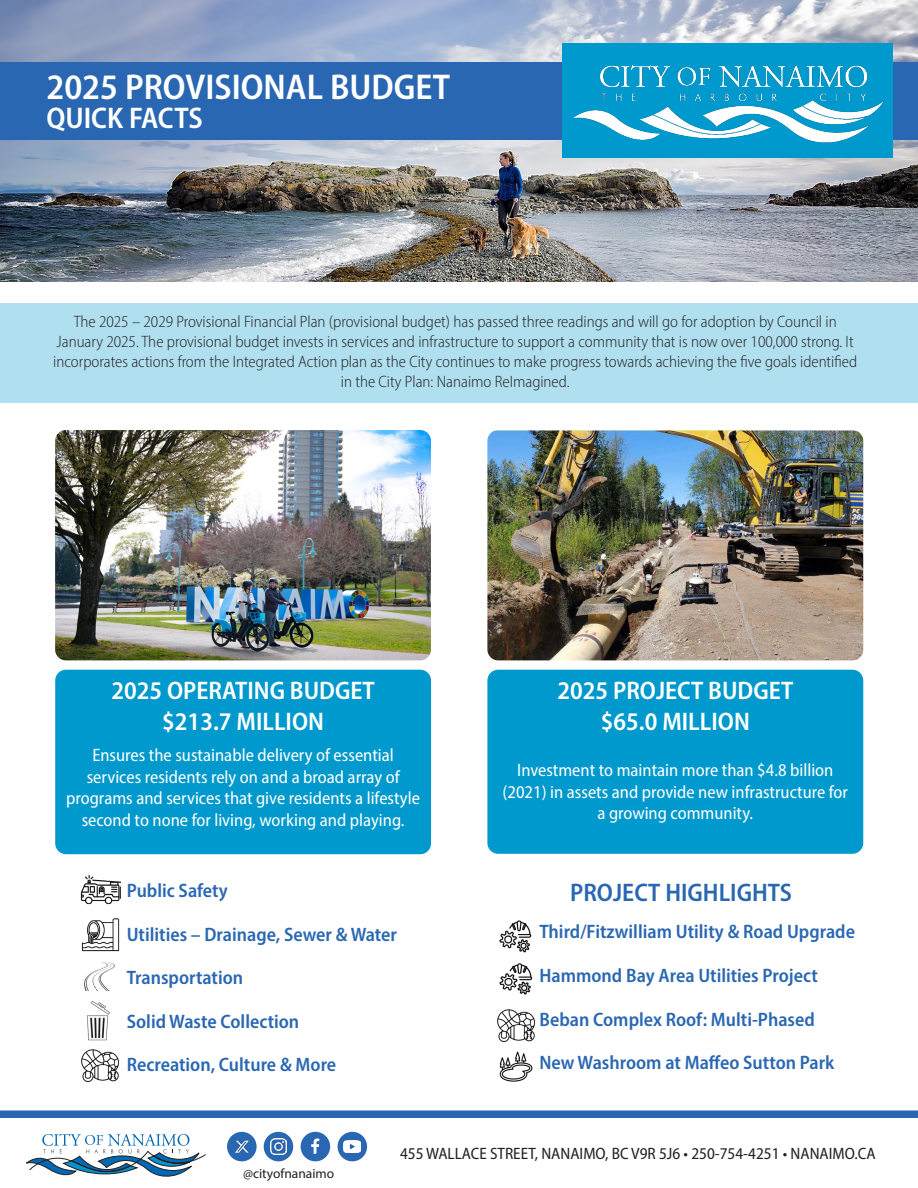
<style>
.page{position:relative;width:918px;height:1188px;background:#fff}
.page>*{position:absolute;margin:0;border:0;box-sizing:border-box;transform-origin:0 0}
.t1{font:600 semi-condensed 36px "Myriad Pro";color:#fff}
.t2{font:600 semi-condensed 30px "Myriad Pro";color:#fff}
.t3{font:600 semi-condensed 25.5px "Myriad Pro";color:#fff}
.t4{font:600 semi-condensed 25.5px "Myriad Pro";color:#2a67b2}
.t5{font:600 semi-condensed 19.5px "Myriad Pro";color:#2a67b2}
.t6{font:semi-condensed 18px/21.6px "Myriad Pro";color:#fff;text-align:center}
.t7{font:300 semi-condensed 16.5px/19.8px "Myriad Pro";color:#231f20;text-align:center}
.t8{font:semi-condensed 16.5px "Myriad Pro";color:#231f20}
.t9{font:13.5px "Myriad Pro";color:#231f20}
</style>
<div class="page">
<div style="left:0;top:1110px;width:918px;height:8px;background:#2a67b2"></div>
<svg style="left:26px;top:1134px;width:180px;height:42px"></svg>
<div style="left:227px;top:1132px;width:30px;height:29px;background:#2a67b2;border-radius:50%"></div>
<img style="left:235px;top:1140px;width:14px;height:13px">
<div style="left:264px;top:1132px;width:29px;height:29px;background:#2a67b2;border-radius:50%"></div>
<img style="left:270px;top:1138px;width:17px;height:17px">
<div style="left:301px;top:1132px;width:29px;height:29px;background:#2a67b2;border-radius:50%"></div>
<svg style="left:311px;top:1139px;width:8px;height:15px"></svg>
<div style="left:338px;top:1132px;width:29px;height:29px;background:#2a67b2;border-radius:50%"></div>
<img style="left:344px;top:1141px;width:17px;height:12px">
<div style="left:0;top:303px;width:918px;height:100px;background:#b0dfef"></div>
<img style="left:0;top:0;width:918px;height:282px">
<div style="left:0;top:62px;width:918px;height:78px;background:#2a67b2"></div>
<img style="left:55px;top:430px;width:376px;height:230px">
<div style="left:55px;top:670px;width:376px;height:184px;background:#0099cd;border-radius:11px"></div>
<img style="left:487px;top:430px;width:376px;height:230px">
<div style="left:487px;top:670px;width:376px;height:184px;background:#0099cd;border-radius:11px"></div>
<img style="left:81px;top:874px;width:40px;height:31px">
<img style="left:81px;top:918px;width:39px;height:34px">
<img style="left:84px;top:962px;width:32px;height:28px">
<img style="left:86px;top:1001px;width:24px;height:40px">
<img style="left:81px;top:1049px;width:38px;height:33px">
<img style="left:497px;top:1009px;width:38px;height:33px">
<img style="left:499px;top:920px;width:34px;height:75px">
<img style="left:499px;top:1051px;width:34px;height:31px">
<div style="left:562px;top:43px;width:331px;height:115px;background:#0099cd"></div>
<img style="left:573px;top:65px;width:311px;height:78px">
<p class="t1" style="left:46px;top:65px;width:405px">2025 PROVISIONAL BUDGET</p>
<p class="t2" style="left:46px;top:99px;width:158px">QUICK FACTS</p>
<p class="t7" style="left:53px;top:312px;width:806px">The 2025 – 2029 Provisional Financial Plan (provisional budget) has passed three readings and will go for adoption by Council in January 2025. The provisional budget invests in services and infrastructure to support a community that is now over 100,000 strong. It incorporates actions from the Integrated Action plan as the City continues to make progress towards achieving the five goals identified in the City Plan: Nanaimo ReImagined.</p>
<p class="t3" style="left:111px;top:674px;width:265px">2025 OPERATING BUDGET</p>
<p class="t3" style="left:162px;top:705px;width:163px">$213.7 MILLION</p>
<p class="t6" style="left:66px;top:744px;width:355px">Ensures the sustainable delivery of essential services residents rely on and a broad array of programs and services that give residents a lifestyle second to none for living, working and playing.</p>
<p class="t5" style="left:127px;top:878px;width:103px">Public Safety</p>
<p class="t5" style="left:127px;top:922px;width:272px">Utilities – Drainage, Sewer &amp; Water</p>
<p class="t5" style="left:127px;top:965px;width:118px">Transportation</p>
<p class="t5" style="left:127px;top:1009px;width:174px">Solid Waste Collection</p>
<p class="t5" style="left:127px;top:1053px;width:211px">Recreation, Culture &amp; More</p>
<p class="t3" style="left:557px;top:674px;width:237px">2025 PROJECT BUDGET</p>
<p class="t3" style="left:601px;top:705px;width:151px">$65.0 MILLION</p>
<p class="t6" style="left:503px;top:759px;width:347px">Investment to maintain more than $4.8 billion (2021) in assets and provide new infrastructure for a growing community.</p>
<p class="t4" style="left:570px;top:877px;width:223px">PROJECT HIGHLIGHTS</p>
<p class="t5" style="left:539px;top:920px;width:317px">Third/Fitzwilliam Utility &amp; Road Upgrade</p>
<p class="t5" style="left:539px;top:963px;width:280px">Hammond Bay Area Utilities Project</p>
<p class="t5" style="left:539px;top:1007px;width:277px">Beban Complex Roof: Multi-Phased</p>
<p class="t5" style="left:539px;top:1050px;width:297px">New Washroom at Maffeo Sutton Park</p>
<p class="t9" style="left:243px;top:1165px;width:93px">@cityofnanaimo</p>
<p class="t8" style="left:400px;top:1143px;width:477px">455 WALLACE STREET, NANAIMO, BC V9R 5J6 • 250-754-4251 • NANAIMO.CA</p>
</div>
